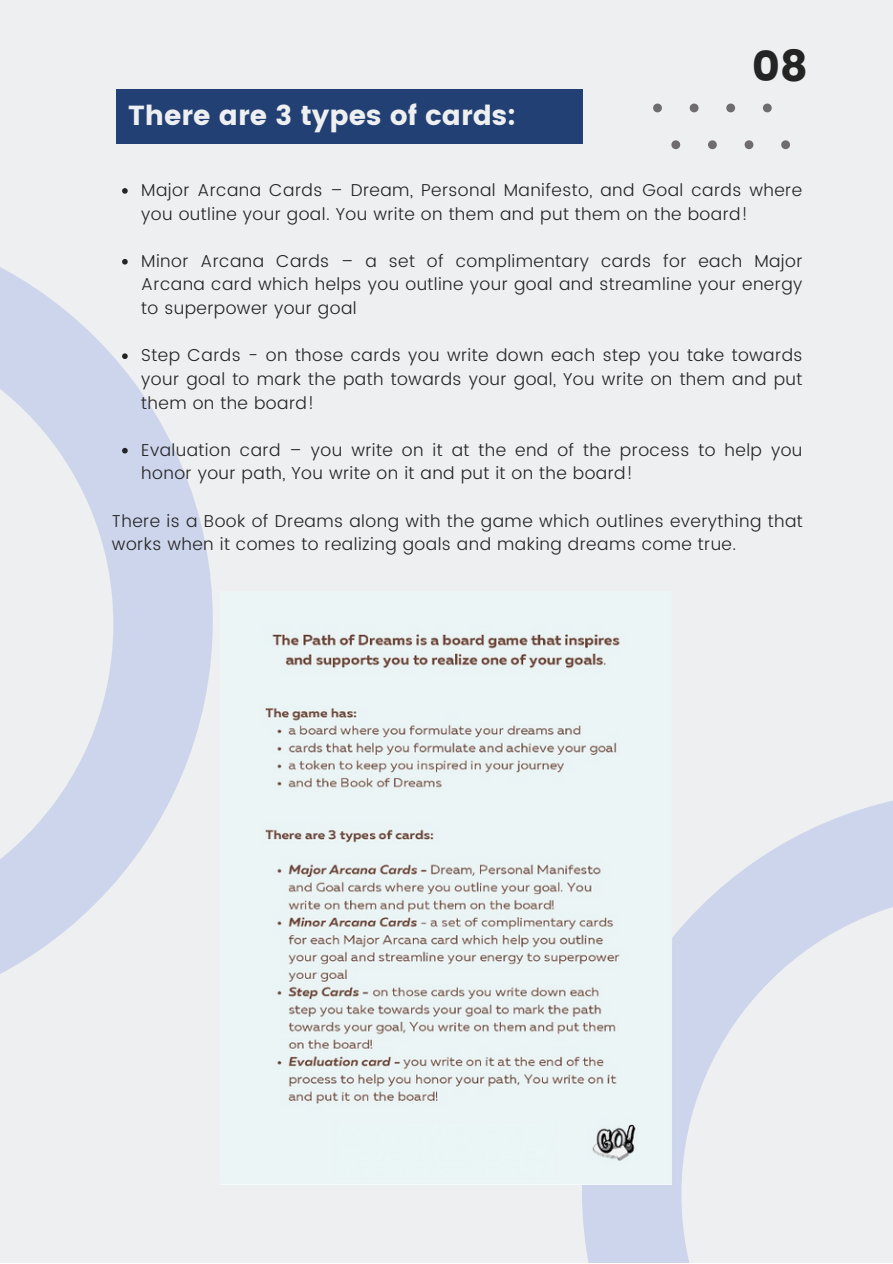
<style>
.page{position:relative;width:893px;height:1264px;background:#fff}
.page>*{position:absolute;margin:0;border:0;box-sizing:border-box;transform-origin:0 0}
.t1{font:42.6px "Poppins";color:#242424}
.t2{font:27.6px "Poppins";color:#eeeff0}
.t3{font:300 17.25px/23.5px "Poppins";letter-spacing:.025em;color:#242424}
</style>
<div class="page">
<div style="left:0;top:0;width:892px;height:1262px;background:#eeeff0"></div>
<div style="left:116px;top:89px;width:466px;height:55px;background:#224074"></div>
<svg style="left:0;top:264px;width:213px;height:710px"></svg>
<svg style="left:653px;top:104px;width:9px;height:8px"></svg>
<svg style="left:689px;top:104px;width:9px;height:8px"></svg>
<svg style="left:726px;top:104px;width:9px;height:8px"></svg>
<svg style="left:763px;top:104px;width:8px;height:8px"></svg>
<svg style="left:671px;top:140px;width:9px;height:9px"></svg>
<svg style="left:708px;top:140px;width:8px;height:9px"></svg>
<svg style="left:744px;top:140px;width:9px;height:9px"></svg>
<svg style="left:781px;top:140px;width:9px;height:9px"></svg>
<svg style="left:582px;top:801px;width:310px;height:461px"></svg>
<img style="left:265px;top:634px;width:407px;height:550px">
<svg style="left:122px;top:188px;width:6px;height:6px"></svg>
<svg style="left:122px;top:259px;width:6px;height:5px"></svg>
<svg style="left:122px;top:353px;width:6px;height:6px"></svg>
<svg style="left:122px;top:448px;width:6px;height:5px"></svg>
<h2 class="t2" style="left:128px;top:99px;width:389px">There are 3 types of cards:</h2>
<h1 class="t1" style="left:752px;top:42px;width:57px">08</h1>
<p class="t3" style="left:141px;top:178px;width:662px">Major Arcana Cards – Dream, Personal Manifesto, and Goal cards where you outline your goal. You write on them and put them on the board!</p>
<p class="t3" style="left:141px;top:249px;width:662px;text-align:justify">Minor Arcana Cards – a set of complimentary cards for each Major Arcana card which helps you outline your goal and streamline your energy to superpower your goal</p>
<p class="t3" style="left:141px;top:343px;width:662px;text-align:justify">Step Cards - on those cards you write down each step you take towards your goal to mark the path towards your goal, You write on them and put them on the board!</p>
<p class="t3" style="left:141px;top:438px;width:662px">Evaluation card – you write on it at the end of the process to help you honor your path, You write on it and put it on the board!</p>
<p class="t3" style="left:112px;top:509px;width:692px">There is a Book of Dreams along with the game which outlines everything that works when it comes to realizing goals and making dreams come true.</p>
</div>
